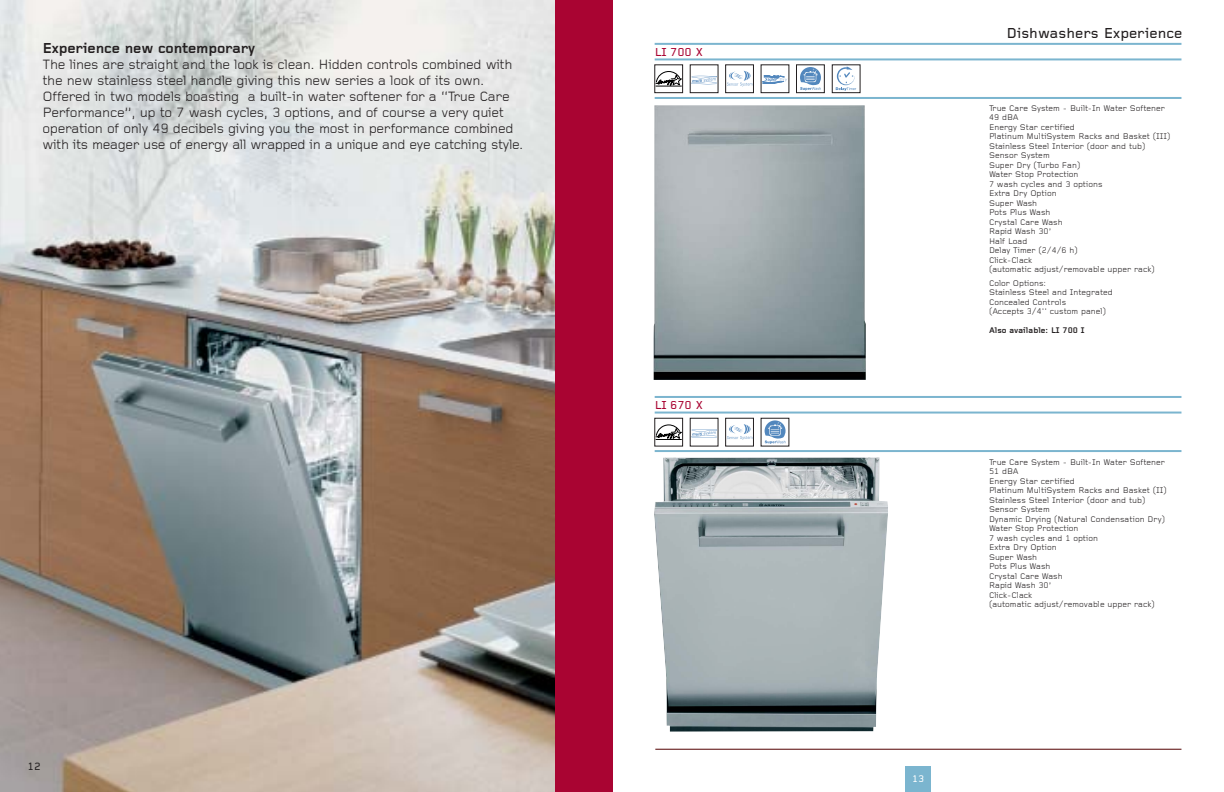
<style>
.page{position:relative;width:1224px;height:792px;background:#fff}
.page>*{position:absolute;margin:0;border:0;box-sizing:border-box;transform-origin:0 0}
.t1{font:700 15px "Foundry Gridnik";letter-spacing:-.01em;color:#231f20}
.t2{font:500 15px "Foundry Gridnik";color:#231f20}
.t3{font:14px/16px "Foundry Gridnik";letter-spacing:-.025em;color:#231f20}
.t4{font:500 12px "Foundry Gridnik";letter-spacing:-.005em;color:#a90432}
.t5{font:500 11px "Foundry Gridnik";color:#231f20}
.t6{font:500 10px "Foundry Gridnik";color:#fff}
.t7{font:8.5px/9.5px "Foundry Gridnik";color:#231f20}
.t8{font:700 8.5px "Foundry Gridnik";color:#231f20}
</style>
<div class="page">
<img style="left:0;top:0;width:555px;height:792px">
<div style="left:555px;top:0;width:57px;height:792px;background:#a90432"></div>
<hr style="left:655px;top:749px;width:526px;height:1px;background:#530000">
<hr style="left:655px;top:58px;width:526px;height:2px;background:#7bb5cf">
<hr style="left:655px;top:43px;width:526px;height:2px;background:#7bb5cf">
<hr style="left:655px;top:97px;width:526px;height:2px;background:#7bb5cf">
<hr style="left:655px;top:412px;width:526px;height:2px;background:#7bb5cf">
<hr style="left:655px;top:396px;width:526px;height:2px;background:#7bb5cf">
<hr style="left:655px;top:450px;width:526px;height:2px;background:#7bb5cf">
<div style="left:905px;top:766px;width:26px;height:26px;background:#7bb5cf"></div>
<svg style="left:657px;top:71px;width:24px;height:16px"></svg>
<div style="left:655px;top:65px;width:28px;height:28px;border:1px solid #231f20"></div>
<svg style="left:692px;top:76px;width:24px;height:8px"></svg>
<svg style="left:727px;top:71px;width:25px;height:15px"></svg>
<div style="left:725px;top:65px;width:29px;height:28px;border:1px solid #231f20"></div>
<svg style="left:763px;top:75px;width:24px;height:9px"></svg>
<svg style="left:800px;top:67px;width:21px;height:23px"></svg>
<div style="left:796px;top:65px;width:29px;height:28px;border:1px solid #231f20"></div>
<img style="left:654px;top:105px;width:212px;height:275px">
<img style="left:654px;top:457px;width:234px;height:275px">
<svg style="left:657px;top:425px;width:24px;height:15px"></svg>
<div style="left:655px;top:418px;width:28px;height:28px;border:1px solid #231f20"></div>
<svg style="left:692px;top:429px;width:24px;height:9px"></svg>
<svg style="left:727px;top:424px;width:25px;height:16px"></svg>
<div style="left:725px;top:418px;width:29px;height:28px;border:1px solid #231f20"></div>
<svg style="left:765px;top:420px;width:21px;height:24px"></svg>
<svg style="left:836px;top:67px;width:20px;height:24px"></svg>
<div style="left:832px;top:65px;width:28px;height:28px;border:1px solid #231f20"></div>
<h1 class="t1" style="left:43px;top:43px;width:214px">Experience new contemporary</h1>
<p class="t3" style="left:43px;top:58px;width:482px">The lines are straight and the look is clean. Hidden controls combined with the new stainless steel handle giving this new series a look of its own.<br>Offered in two models boasting a built-in water softener for a “True Care Performance”, up to 7 wash cycles, 3 options, and of course a very quiet operation of only 49 decibels giving you the most in performance combined with its meager use of energy all wrapped in a unique and eye catching style.</p>
<h3 class="t4" style="left:655px;top:47px;width:50px">LI 700 X</h3>
<h3 class="t4" style="left:655px;top:400px;width:50px">LI 670 X</h3>
<p class="t5" style="left:27px;top:762px;width:15px">12</p>
<h1 class="t2" style="left:1007px;top:27px;width:177px">Dishwashers Experience</h1>
<p class="t7" style="left:989px;top:104px;width:183px">True Care System - Built-In Water Softener<br>49 dBA<br>Energy Star certified<br>Platinum MultiSystem Racks and Basket (III)<br>Stainless Steel Interior (door and tub)<br>Sensor System<br>Super Dry (Turbo Fan)<br>Water Stop Protection<br>7 wash cycles and 3 options<br>Extra Dry Option<br>Super Wash<br>Pots Plus Wash<br>Crystal Care Wash<br>Rapid Wash 30’<br>Half Load<br>Delay Timer (2/4/6 h)<br>Click-Clack<br>(automatic adjust/removable upper rack)</p>
<p class="t7" style="left:989px;top:279px;width:125px">Color Options:<br>Stainless Steel and Integrated<br>Concealed Controls<br>(Accepts 3/4'' custom panel)</p>
<p class="t8" style="left:989px;top:328px;width:97px">Also available: LI 700 I</p>
<p class="t7" style="left:989px;top:458px;width:179px">True Care System - Built-In Water Softener<br>51 dBA<br>Energy Star certified<br>Platinum MultiSystem Racks and Basket (II)<br>Stainless Steel Interior (door and tub)<br>Sensor System<br>Dynamic Drying (Natural Condensation Dry)<br>Water Stop Protection<br>7 wash cycles and 1 option<br>Extra Dry Option<br>Super Wash<br>Pots Plus Wash<br>Crystal Care Wash<br>Rapid Wash 30’<br>Click-Clack<br>(automatic adjust/removable upper rack)</p>
<p class="t6" style="left:912px;top:775px;width:14px">13</p>
</div>
